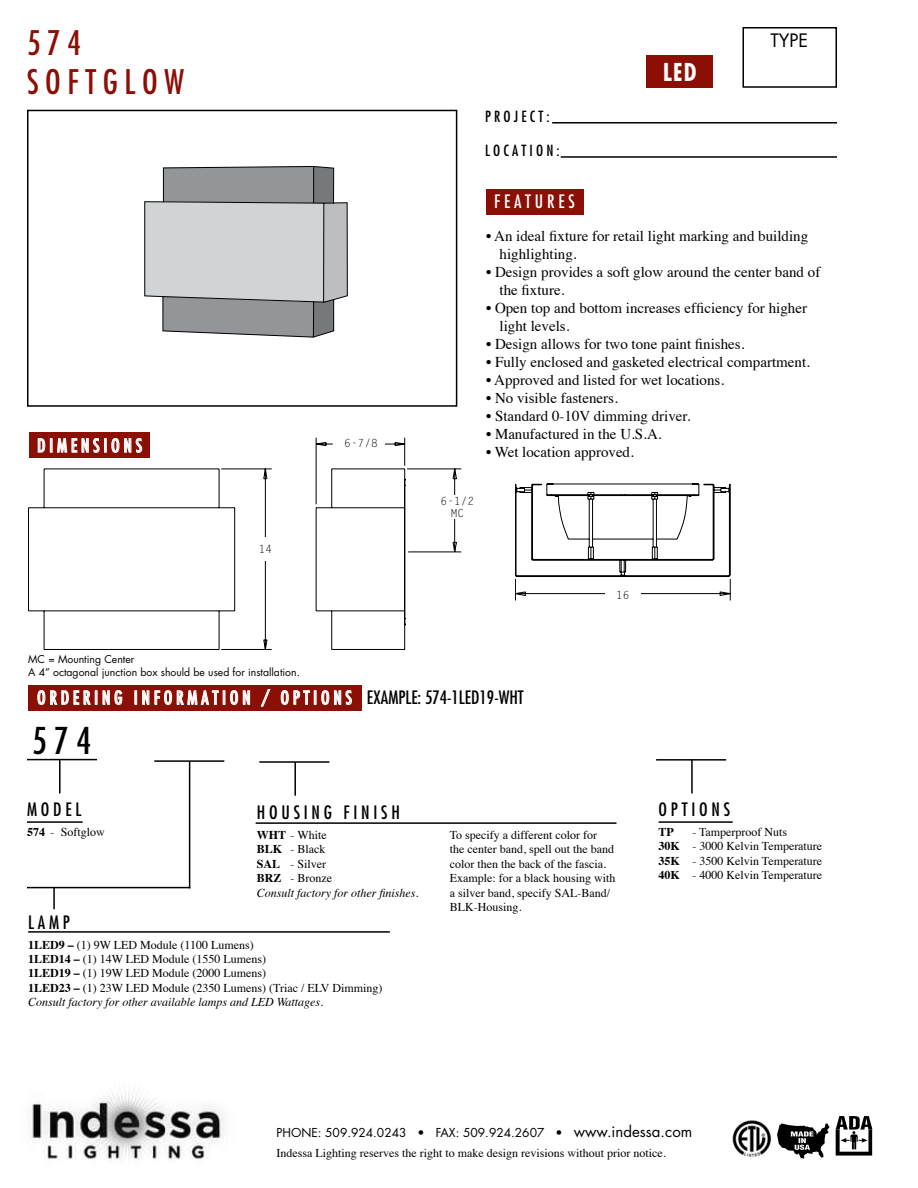
<style>
.page{position:relative;width:918px;height:1188px;background:#fff}
.page>*{position:absolute;margin:0;border:0;box-sizing:border-box;transform-origin:0 0}
.t1{font:condensed 36px "Futura Std";color:#000}
.t2{font:condensed 33px/39.6px "Futura Std";letter-spacing:.2em;color:#8b0f04}
.t3{font:700 condensed 24px "Futura Std";color:#fff}
.t4{font:condensed 18px "Futura Std";letter-spacing:.21em;color:#fff}
.t5{font:condensed 18px "Futura Std";letter-spacing:.21em;color:#000}
.t6{font:18px "Futura Std";color:#000}
.t7{font:15px/18px "Times";color:#000}
.t8{font:condensed 15px "Futura Std";letter-spacing:.21em;color:#000}
.t9{font:12px/14.4px "Times";color:#000}
.t10{font:italic 12px/14.4px "Times";color:#000}
.t11{font:12px "Futura Std";color:#000}
.t12{font:700 12px "Times";color:#000}
.t13{font:11.25px/12px "Letter Gothic Std";color:#000;text-align:center}
.t14{font:10.5px/13.2px "Futura Std";color:#000}
.s1{color:#000}
.s2{font-weight:700}
.s3{font-weight:700;font-style:normal}
.s4{font-style:normal}
.s5{font-style:italic}
.s6{font-size:15px}
</style>
<div class="page">
<div style="left:742px;top:27px;width:95px;height:61px;border:2px solid #000"></div>
<div style="left:27px;top:110px;width:430px;height:297px;border:2px solid #000"></div>
<hr style="left:552px;top:122px;width:285px;height:2px;background:#000">
<hr style="left:561px;top:156px;width:276px;height:2px;background:#000">
<div style="left:486px;top:189px;width:97px;height:25px;background:#8b0f04"></div>
<div style="left:29px;top:685px;width:333px;height:25px;background:#8b0f04"></div>
<svg style="left:37px;top:690px;width:60px;height:15px"></svg>
<svg style="left:103px;top:690px;width:20px;height:15px"></svg>
<svg style="left:135px;top:690px;width:115px;height:15px"></svg>
<svg style="left:261px;top:689px;width:9px;height:18px"></svg>
<svg style="left:281px;top:690px;width:71px;height:15px"></svg>
<hr style="left:27px;top:759px;width:70px;height:1px;background:#000">
<hr style="left:27px;top:821px;width:56px;height:2px;background:#000">
<hr style="left:656px;top:759px;width:70px;height:2px;background:#000">
<hr style="left:59px;top:760px;width:2px;height:34px;background:#000">
<hr style="left:659px;top:821px;width:74px;height:2px;background:#000">
<hr style="left:691px;top:760px;width:2px;height:34px;background:#000">
<svg style="left:144px;top:166px;width:204px;height:172px;background:#b7b9ba"></svg>
<svg style="left:28px;top:432px;width:434px;height:218px"></svg>
<svg style="left:515px;top:484px;width:216px;height:117px"></svg>
<div style="left:248px;top:537px;width:36px;height:24px;background:#fff"></div>
<div style="left:605px;top:583px;width:36px;height:23px;background:#fff"></div>
<div style="left:338px;top:431px;width:47px;height:23px;background:#fff"></div>
<div style="left:434px;top:495px;width:47px;height:23px;background:#fff"></div>
<div style="left:410px;top:524px;width:41px;height:23px;background:#fff"></div>
<hr style="left:259px;top:761px;width:70px;height:2px;background:#000">
<hr style="left:28px;top:931px;width:362px;height:2px;background:#000">
<hr style="left:294px;top:762px;width:2px;height:34px;background:#000">
<hr style="left:256px;top:822px;width:360px;height:2px;background:#000">
<hr style="left:53px;top:888px;width:2px;height:21px;background:#000">
<hr style="left:154px;top:760px;width:70px;height:2px;background:#000">
<hr style="left:189px;top:761px;width:1px;height:127px;background:#000">
<hr style="left:27px;top:887px;width:163px;height:1px;background:#000">
<img style="left:732px;top:1120px;width:40px;height:37px">
<svg style="left:777px;top:1123px;width:52px;height:35px"></svg>
<svg style="left:836px;top:1116px;width:36px;height:40px"></svg>
<img style="left:30px;top:1091px;width:194px;height:70px">
<div style="left:646px;top:56px;width:67px;height:32px;background:#8b0f04"></div>
<h2 class="t2" style="left:27px;top:22px;width:158px">5 7 4<br>SOFTGLOW</h2>
<h3 class="t6" style="left:770px;top:29px;width:39px">TYPE</h3>
<p class="t8" style="left:485px;top:107px;width:66px">PROJECT:</p>
<p class="t8" style="left:485px;top:142px;width:76px">LOCATION:</p>
<h3 class="t4" style="left:494px;top:191px;width:82px">FEATURES</h3>
<h3 class="t3" style="left:663px;top:57px;width:35px">LED</h3>
<h3 class="t4" style="left:37px;top:435px;width:107px">DIMENSIONS</h3>
<p class="t13" style="left:259px;top:544px;width:15px">14</p>
<p class="t14" style="left:28px;top:652px;width:273px">MC = Mounting Center<br>A 4” octagonal junction box should be used for installation.</p>
<p class="t13" style="left:344px;top:437px;width:35px">6-7/8</p>
<p class="t7" style="left:500px;top:226px;width:310px;text-indent:-14px">• An ideal fixture for retail light marking and building highlighting.</p>
<p class="t7" style="left:500px;top:262px;width:322px;text-indent:-14px">• Design provides a soft glow around the center band of the fixture.</p>
<p class="t7" style="left:500px;top:298px;width:309px;text-indent:-14px">• Open top and bottom increases efficiency for higher light levels.</p>
<p class="t7" style="left:486px;top:334px;width:260px">• Design allows for two tone paint finishes.</p>
<p class="t7" style="left:486px;top:352px;width:325px">• Fully enclosed and gasketed electrical compartment.</p>
<p class="t7" style="left:486px;top:370px;width:240px">• Approved and listed for wet locations.</p>
<p class="t7" style="left:486px;top:388px;width:133px">• No visible fasteners.</p>
<p class="t7" style="left:486px;top:406px;width:206px">• Standard 0-10V dimming driver.</p>
<p class="t7" style="left:486px;top:424px;width:177px">• Manufactured in the U.S.A.</p>
<p class="t7" style="left:486px;top:442px;width:149px">• Wet location approved.</p>
<p class="t13" style="left:441px;top:495px;width:35px">6-1/2<br>MC</p>
<p class="t13" style="left:616px;top:589px;width:15px">16</p>
<h3 class="t4" style="left:37px;top:687px;width:488px">ORDERING INFORMATION / OPTIONS <span class="s1">EXAMPLE: 574-1LED19-WHT</span></h3>
<h1 class="t1" style="left:32px;top:719px;width:61px">5 7 4</h1>
<h3 class="t5" style="left:27px;top:798px;width:56px">MODEL</h3>
<p class="t9" style="left:27px;top:823px;width:79px"><span class="s2">574</span> - Softglow</p>
<h3 class="t5" style="left:257px;top:802px;width:144px">HOUSING FINISH</h3>
<p class="t10" style="left:257px;top:827px;width:163px"><span class="s3">WHT</span> <span class="s4">- White<br></span><span class="s3">BLK</span> <span class="s4">- Black<br></span><span class="s3">SAL</span> <span class="s4">- Silver<br></span><span class="s3">BRZ</span> <span class="s4">- Bronze<br></span>Consult factory for other finishes.</p>
<p class="t9" style="left:450px;top:827px;width:167px">To specify a different color for<br>the center band, spell out the band color then the back of the fascia.<br>Example: for a black housing with a silver band, specify SAL-Band/<br>BLK-Housing.</p>
<h3 class="t5" style="left:28px;top:911px;width:43px">LAMP</h3>
<p class="t9" style="left:28px;top:936px;width:356px"><span class="s2">1LED9 –</span> (1) 9W LED Module (1100 Lumens)<br><span class="s2">1LED14 –</span> (1) 14W LED Module (1550 Lumens)<br><span class="s2">1LED19 –</span> (1) 19W LED Module (2000 Lumens)<br><span class="s2">1LED23 –</span> (1) 23W LED Module (2350 Lumens) (Triac / ELV Dimming)<br><span class="s5">Consult factory for other available lamps and LED Wattages.</span></p>
<h3 class="t5" style="left:659px;top:798px;width:73px">OPTIONS</h3>
<p class="t12" style="left:659px;top:820px;width:17px">TP</p>
<p class="t9" style="left:659px;top:823px;width:165px;text-align:center">- Tamperproof Nuts<br><span class="s2">30K</span> - 3000 Kelvin Temperature<br><span class="s2">35K</span> - 3500 Kelvin Temperature<br><span class="s2">40K</span> - 4000 Kelvin Temperature</p>
<p class="t11" style="left:276px;top:1124px;width:417px">PHONE: 509.924.0243 • FAX: 509.924.2607 • <span class="s6">www.indessa.com</span></p>
<p class="t9" style="left:276px;top:1145px;width:391px">Indessa Lighting reserves the right to make design revisions without prior notice.</p>
</div>
